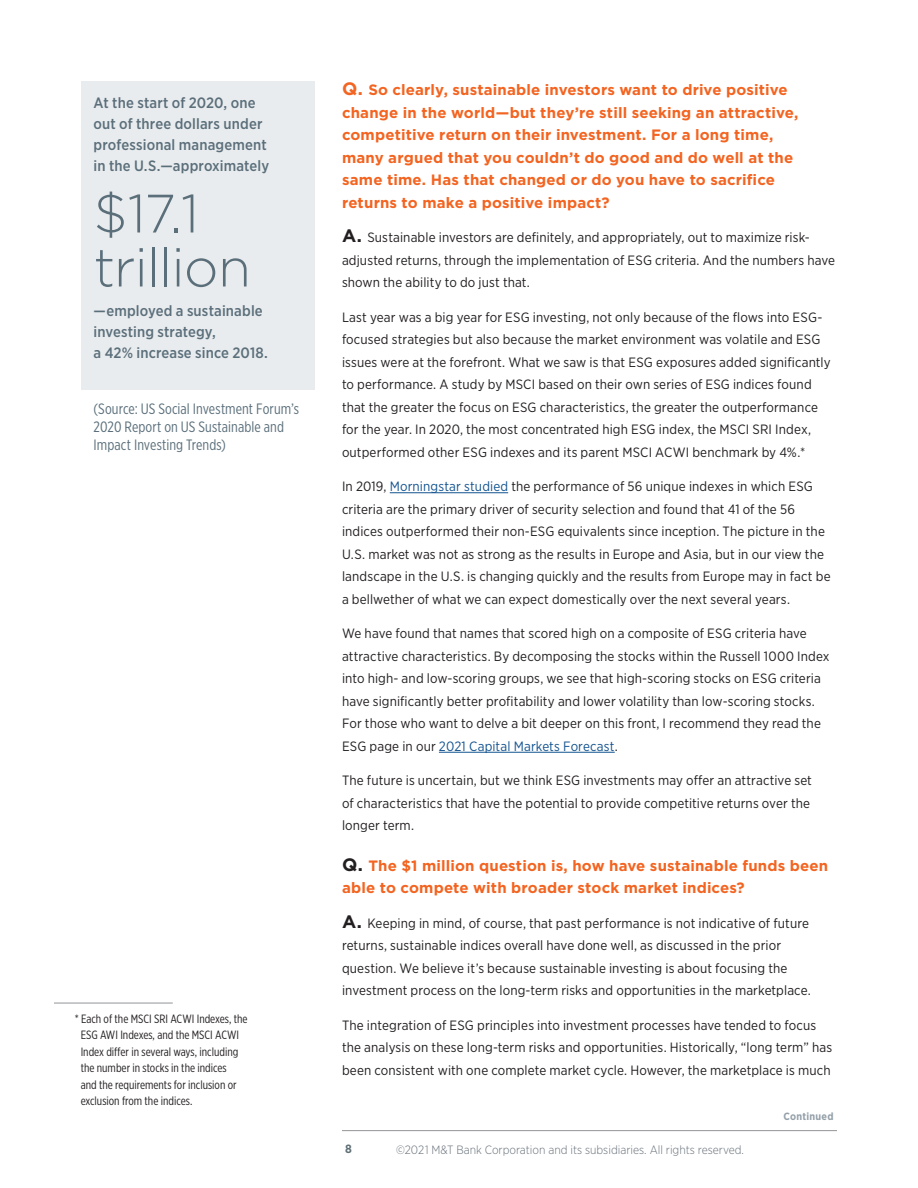
<style>
.page{position:relative;width:918px;height:1188px;background:#fff}
.page>*{position:absolute;margin:0;border:0;box-sizing:border-box;transform-origin:0 0}
.GOTHAM__Body{font:300 54px/54px "Gotham";letter-spacing:-.02em;color:#5b6f7b}
.GOTHAM__Body-2{font:700 15px/22.5px "Gotham";letter-spacing:.01em;color:#f36421}
.GOTHAM__Body-3{font:500 15px/21px "Gotham Narrow";letter-spacing:.01em;color:#5b6f7b}
.GOTHAM__Body-4{font:15px/18px "Gotham X Narrow";letter-spacing:.005em;color:#5b6f7b}
.GOTHAM__Body-5{font:13.5px/22.5px "Gotham Narrow";letter-spacing:.01em;color:#231f20}
.Body_Copy{font:12px/16.5px "Gotham X Narrow";color:#231f20}
.Slug{font:300 12px "Gotham Narrow";color:#667079}
.t1{font:700 12px "Gotham Narrow";color:#5f6f76}
.footnotes{font:700 10.5px "Gotham Narrow";letter-spacing:.025em;color:#94a0a9}
.s1{font-size:18px;color:#f26522}
.s2{font-family:"Gotham";font-weight:700;font-size:18px}
.s3{color:#145491}
.s4{font-size:18px;color:#231f20}
</style>
<div class="page">
<hr style="left:342px;top:1130px;width:495px;height:1px;background:#939598">
<hr style="left:390px;top:492px;width:118px;height:1px;background:#145491">
<hr style="left:439px;top:752px;width:176px;height:1px;background:#145491">
<hr style="left:54px;top:1003px;width:119px;height:1px;background:#939598">
<div style="left:81px;top:81px;width:234px;height:308px;background:#e9ecee"></div>
<p class="GOTHAM__Body-3" style="left:94px;top:92px;width:177px">At the start of 2020, one out of three dollars under professional management in the U.S.—approximately</p>
<p class="GOTHAM__Body" style="left:94px;top:185px;width:159px">$17.1 trillion</p>
<p class="GOTHAM__Body-3" style="left:94px;top:301px;width:176px">—employed a sustainable investing strategy,<br>a 42% increase since 2018.</p>
<p class="GOTHAM__Body-4" style="left:94px;top:400px;width:207px">(Source: US Social Investment Forum’s<br>2020 Report on US Sustainable and<br>Impact Investing Trends)</p>
<p class="Body_Copy" style="left:81px;top:1010px;width:168px;text-indent:-6px">* Each of the MSCI SRI ACWI Indexes, the ESG AWI Indexes, and the MSCI ACWI Index differ in several ways, including the number in stocks in the indices<br>and the requirements for inclusion or exclusion from the indices.</p>
<p class="GOTHAM__Body-2" style="left:342px;top:79px;width:458px"><span class="s1">Q.</span> So clearly, sustainable investors want to drive positive change in the world—but they’re still seeking an attractive, competitive return on their investment. For a long time, many argued that you couldn’t do good and do well at the same time. Has that changed or do you have to sacrifice returns to make a positive impact?</p>
<p class="GOTHAM__Body-5" style="left:342px;top:226px;width:495px"><span class="s2">A.</span> Sustainable investors are definitely, and appropriately, out to maximize risk&shy;adjusted returns, through the implementation of ESG criteria. And the numbers have shown the ability to do just that.</p>
<p class="GOTHAM__Body-5" style="left:342px;top:306px;width:490px">Last year was a big year for ESG investing, not only because of the flows into ESG&shy;focused strategies but also because the market environment was volatile and ESG issues were at the forefront. What we saw is that ESG exposures added significantly to performance. A study by MSCI based on their own series of ESG indices found that the greater the focus on ESG characteristics, the greater the outperformance for the year. In 2020, the most concentrated high ESG index, the MSCI SRI Index, outperformed other ESG indexes and its parent MSCI ACWI benchmark by 4%.*</p>
<p class="GOTHAM__Body-5" style="left:342px;top:475px;width:490px">In 2019, <span class="s3">Morningstar studied</span> the performance of 56 unique indexes in which ESG criteria are the primary driver of security selection and found that 41 of the 56 indices outperformed their non-ESG equivalents since inception. The picture in the U.S. market was not as strong as the results in Europe and Asia, but in our view the landscape in the U.S. is changing quickly and the results from Europe may in fact be a bellwether of what we can expect domestically over the next several years.</p>
<p class="GOTHAM__Body-5" style="left:342px;top:622px;width:489px">We have found that names that scored high on a composite of ESG criteria have attractive characteristics. By decomposing the stocks within the Russell 1000 Index into high- and low-scoring groups, we see that high-scoring stocks on ESG criteria have significantly better profitability and lower volatility than low-scoring stocks.<br>For those who want to delve a bit deeper on this front, I recommend they read the ESG page in our <span class="s3">2021 Capital Markets Forecast</span>.</p>
<p class="GOTHAM__Body-5" style="left:342px;top:769px;width:472px">The future is uncertain, but we think ESG investments may offer an attractive set of characteristics that have the potential to provide competitive returns over the longer term.</p>
<p class="GOTHAM__Body-2" style="left:342px;top:854px;width:488px"><span class="s4">Q.</span> The $1 million question is, how have sustainable funds been able to compete with broader stock market indices?</p>
<p class="GOTHAM__Body-5" style="left:342px;top:912px;width:470px"><span class="s2">A.</span> Keeping in mind, of course, that past performance is not indicative of future returns, sustainable indices overall have done well, as discussed in the prior question. We believe it’s because sustainable investing is about focusing the investment process on the long-term risks and opportunities in the marketplace.</p>
<p class="GOTHAM__Body-5" style="left:342px;top:1014px;width:492px">The integration of ESG principles into investment processes have tended to focus the analysis on these long-term risks and opportunities. Historically, “long term” has been consistent with one complete market cycle. However, the marketplace is much</p>
<p class="t1" style="left:345px;top:1141px;width:8px">8</p>
<p class="Slug" style="left:396px;top:1142px;width:350px">©2021 M&amp;T Bank Corporation and its subsidiaries. All rights reserved.</p>
<p class="footnotes" style="left:783px;top:1110px;width:52px">Continued</p>
</div>
